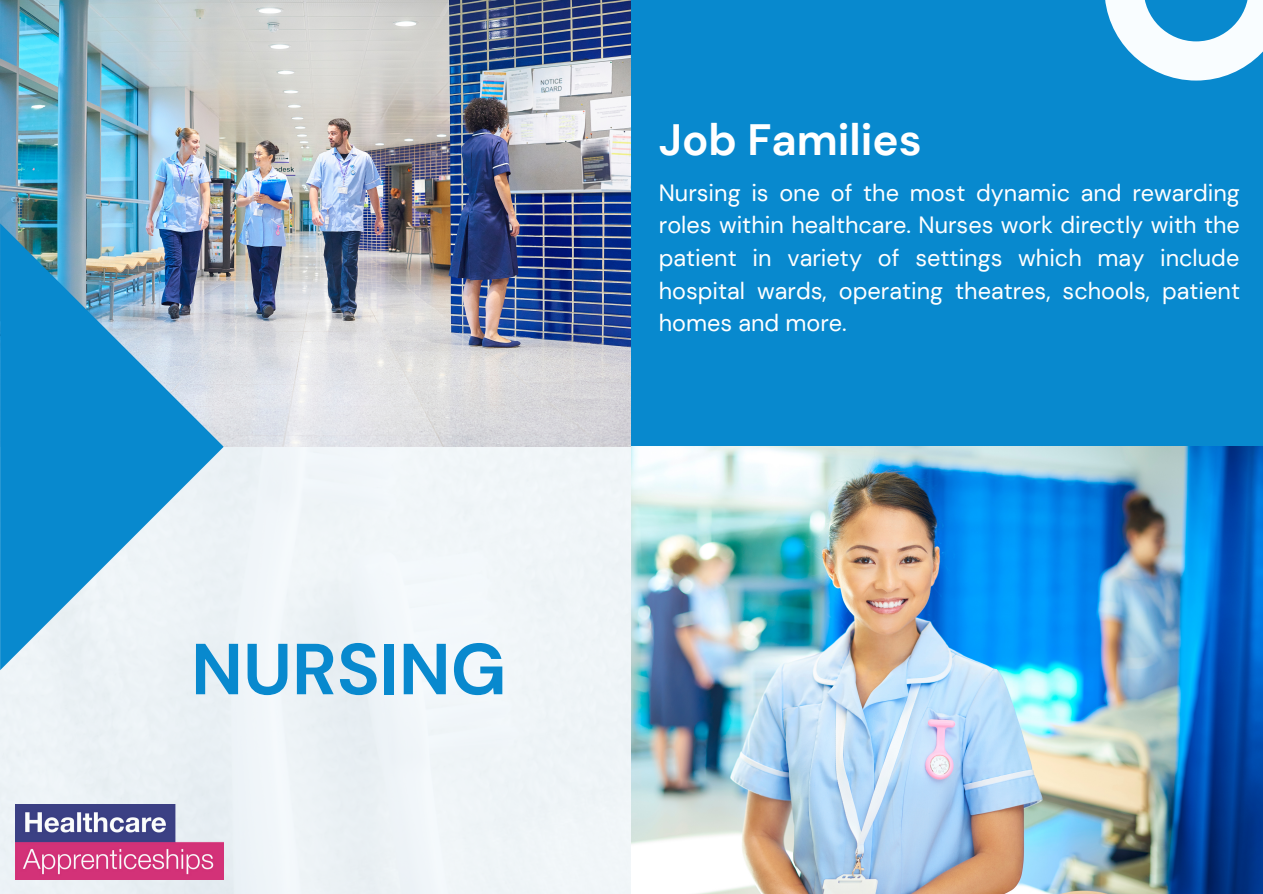
<style>
.page{position:relative;width:1263px;height:894px;background:#fff}
.page>*{position:absolute;margin:0;border:0;box-sizing:border-box;transform-origin:0 0}
.t1{font:700 72px "DM Sans";color:#0889ce}
.t2{font:700 43.8px "DM Sans";color:#fff}
.t3{font:23.4px/32.5px "DM Sans";color:#fff;text-align:justify}
</style>
<div class="page">
<div style="left:0;top:447px;width:632px;height:446px;background:#eff5f8"></div>
<img style="left:0;top:0;width:631px;height:447px">
<div style="left:631px;top:0;width:632px;height:460px;background:#0889ce"></div>
<svg style="left:0;top:223px;width:224px;height:447px"></svg>
<svg style="left:1105px;top:0;width:158px;height:80px"></svg>
<img style="left:16px;top:803px;width:208px;height:76px">
<img style="left:632px;top:446px;width:631px;height:447px">
<h1 class="t1" style="left:191px;top:622px;width:317px">NURSING</h1>
<h2 class="t2" style="left:659px;top:112px;width:264px">Job Families</h2>
<p class="t3" style="left:659px;top:176px;width:583px">Nursing is one of the most dynamic and rewarding roles within healthcare. Nurses work directly with the patient in variety of settings which may include hospital wards, operating theatres, schools, patient homes and more.</p>
</div>
